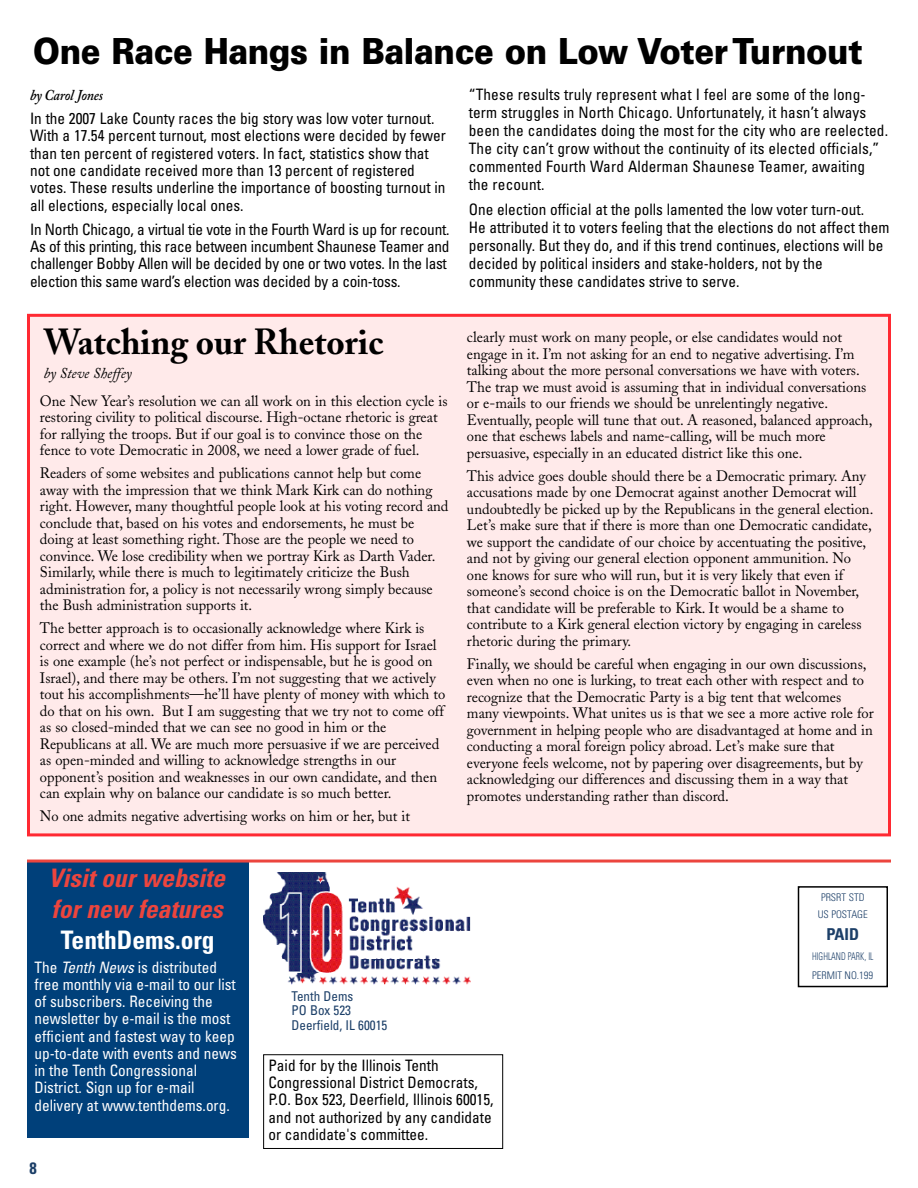
<style>
.page{position:relative;width:918px;height:1188px;background:#fff}
.page>*{position:absolute;margin:0;border:0;box-sizing:border-box;transform-origin:0 0}
.t1{font:900 36px "Univers";letter-spacing:-.015em;color:#000;scale:.9 1}
.t2{font:700 36px "Adobe Caslon";color:#000}
.t3{font:italic 700 condensed 25.5px/30.9px "Univers";color:#ec453e}
.t4{font:700 condensed 25.5px "Univers";color:#fff}
.t5{font:700 condensed 16.5px "Univers";color:#1c3f68}
.t6{font:700 condensed 16.35px "Univers";color:#1c3f68}
.t7{font:condensed 15.75px/18px "Univers";color:#000}
.t8{font:condensed 15.75px/17.2px "Univers";color:#fff}
.t9{font:15px/16.5px "Adobe Caslon";color:#000}
.t10{font:italic 15px "Adobe Caslon";color:#000}
.t11{font:italic 600 15px "Adobe Caslon";letter-spacing:-.015em;color:#000;scale:.92 1}
.t12{font:condensed 13.5px/14.2px "Univers";color:#1c3f68}
.t13{font:300 condensed 10.5px/19.5px "Univers";color:#1c3f68;scale:.8 1}
.t14{font:300 condensed 10.5px/17.1px "Univers";color:#1c3f68;text-align:center}
.s1{font-style:italic}
</style>
<div class="page">
<div style="left:28px;top:315px;width:862px;height:520px;background:#ffeaea"></div>
<div style="left:27px;top:314px;width:864px;height:522px;border:3px solid #ff2932"></div>
<img style="left:263px;top:872px;width:160px;height:44px">
<img style="left:263px;top:916px;width:207px;height:69px">
<div style="left:798px;top:886px;width:90px;height:101px;border:2px solid #000"></div>
<div style="left:27px;top:861px;width:221px;height:277px;background:#00407a"></div>
<div style="left:263px;top:1054px;width:240px;height:95px;border:1px solid #000"></div>
<hr style="left:27px;top:860px;width:864px;height:3px;background:#ec453e">
<h1 class="t1" style="left:33px;top:38px;width:923px">One Race Hangs in Balance on Low Voter Turnout</h1>
<p class="t11" style="left:30px;top:90px;width:81px">by Carol Jones</p>
<p class="t7" style="left:30px;top:111px;width:417px;line-height:17.4px">In the 2007 Lake County races the big story was low voter turnout.<br>With a 17.54 percent turnout, most elections were decided by fewer than ten percent of registered voters. In fact, statistics show that not one candidate received more than 13 percent of registered votes. These results underline the importance of boosting turnout in all elections, especially local ones.</p>
<p class="t7" style="left:30px;top:222px;width:421px;line-height:17.4px">In North Chicago, a virtual tie vote in the Fourth Ward is up for recount.<br>As of this printing, this race between incumbent Shaunese Teamer and challenger Bobby Allen will be decided by one or two votes. In the last election this same ward’s election was decided by a coin-toss.</p>
<h1 class="t2" style="left:44px;top:328px;width:341px">Watching our Rhetoric</h1>
<p class="t10" style="left:44px;top:368px;width:90px">by Steve Sheffey</p>
<p class="t9" style="left:40px;top:394px;width:409px">One New Year’s resolution we can all work on in this election cycle is restoring civility to political discourse. High-octane rhetoric is great for rallying the troops. But if our goal is to convince those on the fence to vote Democratic in 2008, we need a lower grade of fuel.</p>
<p class="t9" style="left:40px;top:467px;width:410px">Readers of some websites and publications cannot help but come away with the impression that we think Mark Kirk can do nothing right. However, many thoughtful people look at his voting record and conclude that, based on his votes and endorsements, he must be doing at least something right. Those are the people we need to convince. We lose credibility when we portray Kirk as Darth Vader.<br>Similarly, while there is much to legitimately criticize the Bush administration for, a policy is not necessarily wrong simply because the Bush administration supports it.</p>
<p class="t9" style="left:40px;top:622px;width:407px">The better approach is to occasionally acknowledge where Kirk is correct and where we do not differ from him. His support for Israel is one example (he’s not perfect or indispensable, but he is good on Israel), and there may be others. I’m not suggesting that we actively tout his accomplishments—he’ll have plenty of money with which to do that on his own. But I am suggesting that we try not to come off as so closed-minded that we can see no good in him or the Republicans at all. We are much more persuasive if we are perceived as open-minded and willing to acknowledge strengths in our opponent’s position and weaknesses in our own candidate, and then can explain why on balance our candidate is so much better.</p>
<p class="t9" style="left:40px;top:810px;width:372px">No one admits negative advertising works on him or her, but it</p>
<p class="t7" style="left:469px;top:87px;width:421px">“These results truly represent what I feel are some of the long&shy;term struggles in North Chicago. Unfortunately, it hasn’t always been the candidates doing the most for the city who are reelected.<br>The city can’t grow without the continuity of its elected officials,” commented Fourth Ward Alderman Shaunese Teamer, awaiting the recount.</p>
<p class="t7" style="left:469px;top:201px;width:422px">One election official at the polls lamented the low voter turn-out.<br>He attributed it to voters feeling that the elections do not affect them personally. But they do, and if this trend continues, elections will be decided by political insiders and stake-holders, not by the community these candidates strive to serve.</p>
<p class="t9" style="left:467px;top:331px;width:407px">clearly must work on many people, or else candidates would not engage in it. I’m not asking for an end to negative advertising. I’m talking about the more personal conversations we have with voters.<br>The trap we must avoid is assuming that in individual conversations or e-mails to our friends we should be unrelentingly negative.<br>Eventually, people will tune that out. A reasoned, balanced approach, one that eschews labels and name-calling, will be much more persuasive, especially in an educated district like this one.</p>
<p class="t9" style="left:467px;top:469px;width:408px">This advice goes double should there be a Democratic primary. Any accusations made by one Democrat against another Democrat will undoubtedly be picked up by the Republicans in the general election.<br>Let’s make sure that if there is more than one Democratic candidate, we support the candidate of our choice by accentuating the positive, and not by giving our general election opponent ammunition. No one knows for sure who will run, but it is very likely that even if someone’s second choice is on the Democratic ballot in November, that candidate will be preferable to Kirk. It would be a shame to contribute to a Kirk general election victory by engaging in careless rhetoric during the primary.</p>
<p class="t9" style="left:467px;top:657px;width:408px">Finally, we should be careful when engaging in our own discussions, even when no one is lurking, to treat each other with respect and to recognize that the Democratic Party is a big tent that welcomes many viewpoints. What unites us is that we see a more active role for government in helping people who are disadvantaged at home and in conducting a moral foreign policy abroad. Let’s make sure that everyone feels welcome, not by papering over disagreements, but by acknowledging our differences and discussing them in a way that promotes understanding rather than discord.</p>
<h2 class="t3" style="left:49px;top:865px;width:178px">Visit our website for new features</h2>
<h2 class="t4" style="left:61px;top:930px;width:155px">TenthDems.org</h2>
<p class="t8" style="left:34px;top:960px;width:204px">The <span class="s1">Tenth News</span> is distributed free monthly via e-mail to our list of subscribers. Receiving the newsletter by e-mail is the most efficient and fastest way to keep up-to-date with events and news in the Tenth Congressional<br>District. Sign up for e-mail delivery at www.tenthdems.org.</p>
<p class="t5" style="left:30px;top:1162px;width:9px">8</p>
<p class="t12" style="left:292px;top:990px;width:97px">Tenth Dems<br>PO Box 523<br>Deerfield, IL 60015</p>
<p class="t7" style="left:268px;top:1058px;width:227px;line-height:17.2px">Paid for by the Illinois Tenth Congressional District Democrats, P.O. Box 523, Deerfield, Illinois 60015, and not authorized by any candidate or candidate's committee.</p>
<p class="t14" style="left:818px;top:890px;width:52px">PRSRT STD<br>US POSTAGE</p>
<p class="t6" style="left:826px;top:928px;width:34px">PAID</p>
<p class="t13" style="left:812px;top:947px;width:78px">HIGHLAND PARK, IL<br>PERMIT NO.199</p>
</div>
